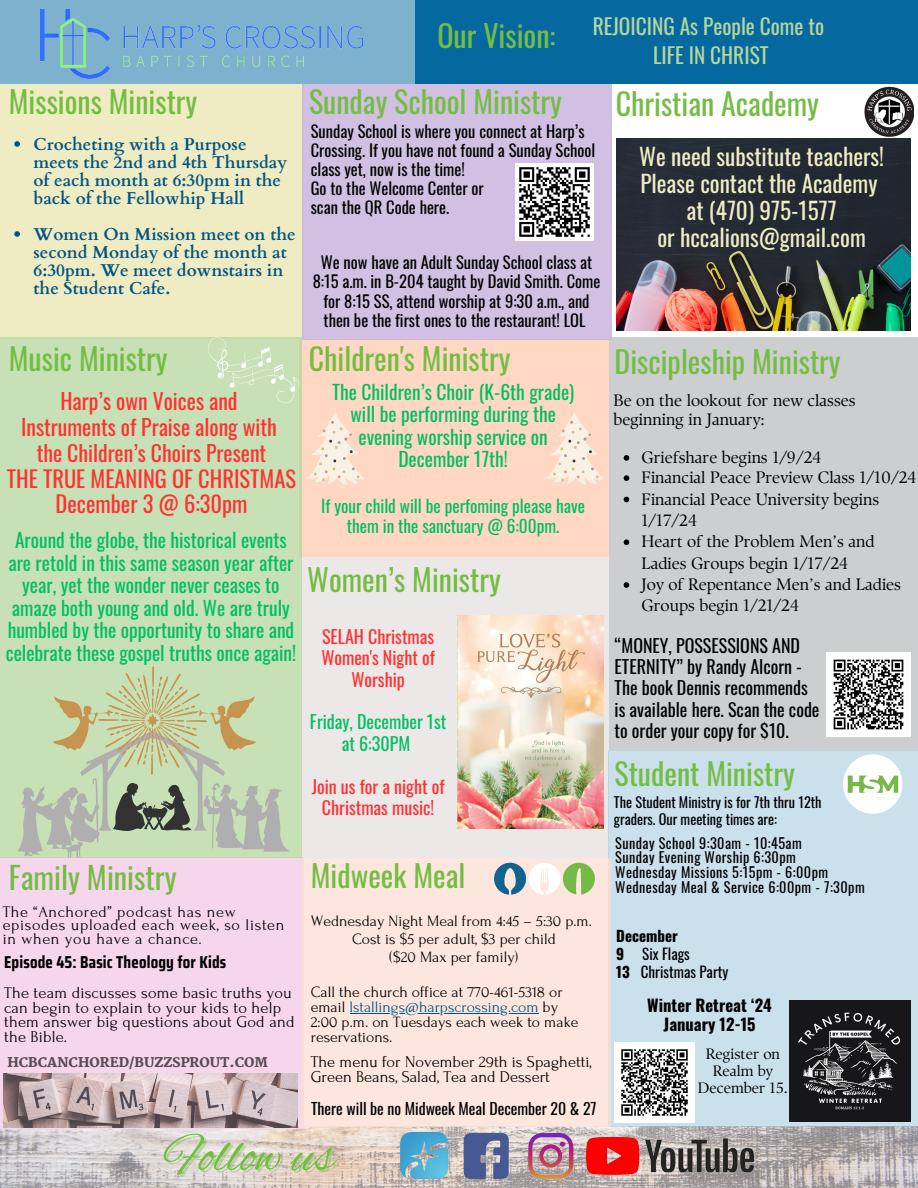
<style>
.page{position:relative;width:918px;height:1188px;background:#fff}
.page>*{position:absolute;margin:0;border:0;box-sizing:border-box;transform-origin:0 0}
.t1{font:54.6px "Alex Brush";color:#74bd43}
.t2{font:30.3px "Oswald";color:#74bd43}
.t3{font:30.15px "Oswald";color:#74bd43}
.t4{font:30px "Oswald";color:#74bd43}
.t5{font:23.25px "Oswald";color:#efecc3}
.t6{font:22.5px "Oswald";color:#ff3131}
.t7{font:21.75px "Oswald";color:#ff3131}
.t8{font:21.45px "Oswald";color:#b5d69d}
.t9{font:19.5px/22.5px "Oswald";color:#00bf63;text-align:center}
.t10{font:18px/21.3px "Oswald";color:#000}
.t11{font:18px/21.3px "Oswald";color:#ff3131;text-align:center}
.t12{font:18px/21.3px "Oswald";color:#00bf63;text-align:center}
.t13{font:700 17.25px/18px "Cardo";color:#035582}
.t14{font:17.25px/20.2px "Oswald";color:#00bf63;text-align:center}
.t15{font:700 17.25px "Saira Condensed";letter-spacing:.01em;color:#000}
.t16{font:16.5px/19.2px "Oswald";color:#000;text-align:center}
.t17{font:16.5px/21.3px "TY Serif D";color:#000}
.t18{font:16.5px/14.7px "Forum";letter-spacing:.01em;color:#000}
.t19{font:700 16.5px "Oswald";color:#000}
.t20{font:16.2px/13.5px "Forum";letter-spacing:.04em;color:#000}
.t21{font:15.75px/14.9px "Forum";color:#000}
.t22{font:15.75px "Oswald";color:#000}
.t23{font:15px/16.8px "TY Serif D";color:#000;text-align:center}
.t24{font:15px "Oswald";color:#000}
.t25{font:700 15px "Oswald";color:#000}
.t26{font:14.25px "Oswald";letter-spacing:.03em;color:#000}
.t27{font:14.25px/16.8px "Oswald";color:#000}
.t28{font:800 13.2px "Martel";color:#000}
.s1{color:#035582}
.s2{font-weight:700}
</style>
<div class="page">
<div style="left:0;top:1px;width:918px;height:83px;background:#05699f"></div>
<div style="left:0;top:0;width:414px;height:84px;background:#7eb1cd"></div>
<img style="left:40px;top:9px;width:322px;height:70px">
<img style="left:0;top:1127px;width:918px;height:61px">
<img style="left:401px;top:1132px;width:47px;height:47px">
<img style="left:454px;top:1127px;width:129px;height:57px">
<img style="left:583px;top:1132px;width:175px;height:47px">
<div style="left:0;top:84px;width:303px;height:255px;background:#efecc3"></div>
<div style="left:0;top:858px;width:303px;height:271px;background:#f6d6ed"></div>
<div style="left:302px;top:557px;width:307px;height:301px;background:#ece8e7"></div>
<div style="left:300px;top:339px;width:309px;height:218px;background:#ffd7c3"></div>
<div style="left:302px;top:84px;width:309px;height:256px;background:#d2c0e3"></div>
<img style="left:864px;top:86px;width:50px;height:51px">
<div style="left:608px;top:751px;width:310px;height:376px;background:#cae0eb"></div>
<img style="left:843px;top:754px;width:60px;height:60px">
<div style="left:609px;top:337px;width:308px;height:414px;background:#cccecf"></div>
<img style="left:614px;top:1042px;width:80px;height:80px">
<img style="left:4px;top:1074px;width:293px;height:54px">
<img style="left:516px;top:163px;width:78px;height:78px">
<div style="left:0;top:337px;width:301px;height:521px;background:#c7e0b5"></div>
<img style="left:458px;top:616px;width:146px;height:212px">
<svg style="left:18px;top:666px;width:271px;height:192px"></svg>
<svg style="left:207px;top:337px;width:92px;height:66px"></svg>
<img style="left:826px;top:653px;width:85px;height:84px">
<img style="left:790px;top:1000px;width:120px;height:122px">
<img style="left:617px;top:139px;width:293px;height:191px">
<div style="left:302px;top:858px;width:309px;height:269px;background:#fce6dd"></div>
<svg style="left:494px;top:863px;width:101px;height:31px"></svg>
<svg style="left:299px;top:411px;width:65px;height:74px"></svg>
<svg style="left:14px;top:141px;width:6px;height:6px"></svg>
<svg style="left:14px;top:231px;width:6px;height:6px"></svg>
<svg style="left:624px;top:455px;width:5px;height:6px"></svg>
<svg style="left:624px;top:475px;width:5px;height:6px"></svg>
<svg style="left:624px;top:497px;width:5px;height:5px"></svg>
<svg style="left:624px;top:539px;width:5px;height:6px"></svg>
<svg style="left:624px;top:582px;width:5px;height:6px"></svg>
<hr style="left:350px;top:1013px;width:189px;height:1px;background:#035582">
<svg style="left:544px;top:412px;width:59px;height:73px"></svg>
<p class="t4" style="left:9px;top:78px;width:190px">Missions Ministry</p>
<p class="t13" style="left:34px;top:136px;width:255px">Crocheting with a Purpose meets the 2nd and 4th Thursday of each month at 6:30pm in the back of the Fellowhip Hall</p>
<p class="t13" style="left:34px;top:226px;width:264px">Women On Mission meet on the second Monday of the month at<br>6:30pm. We meet downstairs in the Student Cafe.</p>
<p class="t4" style="left:9px;top:335px;width:160px">Music Ministry</p>
<p class="t7" style="left:60px;top:384px;width:179px">Harp’s own Voices and</p>
<p class="t7" style="left:21px;top:410px;width:257px">Instruments of Praise along with</p>
<p class="t7" style="left:37px;top:436px;width:231px">the Children’s Choirs Present</p>
<p class="t6" style="left:7px;top:461px;width:291px">THE TRUE MEANING OF CHRISTMAS</p>
<p class="t6" style="left:56px;top:487px;width:193px">December 3 @ 6:30pm</p>
<p class="t9" style="left:6px;top:528px;width:292px">Around the globe, the historical events are retold in this same season year after year, yet the wonder never ceases to amaze both young and old. We are truly humbled by the opportunity to share and celebrate these gospel truths once again!</p>
<p class="t3" style="left:437px;top:13px;width:120px">Our Vision:</p>
<p class="t8" style="left:593px;top:10px;width:233px">REJOICING As People Come to</p>
<p class="t8" style="left:653px;top:39px;width:117px">LIFE IN CHRIST</p>
<p class="t4" style="left:309px;top:78px;width:254px">Sunday School Ministry</p>
<p class="t16" style="left:311px;top:121px;width:286px;text-align:left">Sunday School is where you connect at Harp’s<br>Crossing. If you have not found a Sunday School class yet, now is the time!</p>
<p class="t16" style="left:311px;top:178px;width:175px">Go to the Welcome Center or</p>
<p class="t16" style="left:311px;top:197px;width:140px">scan the QR Code here.</p>
<p class="t16" style="left:313px;top:252px;width:289px">We now have an Adult Sunday School class at 8:15 a.m. in B-204 taught by David Smith. Come for 8:15 SS, attend worship at 9:30 a.m., and then be the first ones to the restaurant! LOL</p>
<p class="t4" style="left:616px;top:80px;width:205px">Christian Academy</p>
<p class="t5" style="left:639px;top:139px;width:247px">We need substitute teachers!</p>
<p class="t5" style="left:640px;top:166px;width:239px">Please contact the Academy</p>
<p class="t5" style="left:687px;top:193px;width:152px">at (470) 975-1577</p>
<p class="t5" style="left:657px;top:220px;width:210px">or hccalions@gmail.com</p>
<p class="t4" style="left:309px;top:335px;width:203px">Children's Ministry</p>
<p class="t4" style="left:615px;top:338px;width:228px">Discipleship Ministry</p>
<p class="t9" style="left:332px;top:380px;width:244px">The Children’s Choir (K-6th grade) will be performing during the evening worship service on<br>December 17th!</p>
<p class="t14" style="left:321px;top:495px;width:265px">If your child will be perfoming please have them in the sanctuary @ 6:00pm.</p>
<p class="t4" style="left:307px;top:556px;width:195px">Women’s Ministry</p>
<p class="t11" style="left:321px;top:625px;width:115px">SELAH Christmas<br>Women's Night of<br>Worship</p>
<p class="t12" style="left:310px;top:711px;width:138px">Friday, December 1st at 6:30PM</p>
<p class="t11" style="left:312px;top:775px;width:134px">Join us for a night of<br>Christmas music!</p>
<p class="t17" style="left:614px;top:390px;width:244px;line-height:19.2px">Be on the lookout for new classes beginning in January:</p>
<p class="t17" style="left:642px;top:447px;width:181px">Griefshare begins 1/9/24</p>
<p class="t17" style="left:642px;top:467px;width:276px">Financial Peace Preview Class 1/10/24</p>
<p class="t17" style="left:642px;top:488px;width:239px">Financial Peace University begins<br>1/17/24</p>
<p class="t17" style="left:642px;top:531px;width:235px">Heart of the Problem Men’s and<br>Ladies Groups begin 1/17/24</p>
<p class="t17" style="left:642px;top:574px;width:261px">Joy of Repentance Men’s and Ladies<br>Groups begin 1/21/24</p>
<p class="t10" style="left:615px;top:634px;width:206px">“MONEY, POSSESSIONS AND<br>ETERNITY” by Randy Alcorn -<br>The book Dennis recommends is available here. Scan the code to order your copy for $10.</p>
<p class="t4" style="left:615px;top:750px;width:182px">Student Ministry</p>
<p class="t27" style="left:614px;top:793px;width:209px">The Student Ministry is for 7th thru 12th graders. Our meeting times are:</p>
<p class="t26" style="left:615px;top:832px;width:188px">Sunday School 9:30am - 10:45am</p>
<p class="t26" style="left:615px;top:846px;width:182px">Sunday Evening Worship 6:30pm</p>
<p class="t26" style="left:615px;top:861px;width:214px">Wednesday Missions 5:15pm - 6:00pm</p>
<p class="t26" style="left:615px;top:876px;width:251px">Wednesday Meal &amp; Service 6:00pm - 7:30pm</p>
<p class="t4" style="left:311px;top:853px;width:156px">Midweek Meal</p>
<p class="t21" style="left:311px;top:913px;width:283px">Wednesday Night Meal from 4:45 – 5:30 p.m.</p>
<p class="t21" style="left:352px;top:932px;width:205px">Cost is $5 per adult, $3 per child</p>
<p class="t21" style="left:390px;top:950px;width:130px">($20 Max per family)</p>
<p class="t21" style="left:311px;top:985px;width:253px">Call the church office at 770-461-5318 or email <span class="s1">lstallings@harpscrossing.com</span> by</p>
<p class="t21" style="left:311px;top:1015px;width:269px">2:00 p.m. on Tuesdays each week to make reservations.</p>
<p class="t18" style="left:311px;top:1055px;width:282px">The menu for November 29th is Spaghetti,<br>Green Beans, Salad, Tea and Dessert</p>
<p class="t22" style="left:311px;top:1097px;width:287px">There will be no Midweek Meal December 20 &amp; 27</p>
<p class="t2" style="left:9px;top:854px;width:169px">Family Ministry</p>
<p class="t20" style="left:3px;top:905px;width:283px">The “Anchored” podcast has new episodes uploaded each week, so listen in when you have a chance.</p>
<p class="t25" style="left:616px;top:924px;width:63px">December</p>
<p class="t24" style="left:616px;top:942px;width:75px"><span class="s2">9</span> Six Flags</p>
<p class="t24" style="left:616px;top:960px;width:114px"><span class="s2">13</span> Christmas Party</p>
<p class="t15" style="left:4px;top:948px;width:224px">Episode 45: Basic Theology for Kids</p>
<p class="t18" style="left:4px;top:986px;width:292px">The team discusses some basic truths you can begin to explain to your kids to help them answer big questions about God and the Bible.</p>
<p class="t19" style="left:647px;top:992px;width:126px">Winter Retreat ‘24</p>
<p class="t19" style="left:664px;top:1011px;width:94px">January 12-15</p>
<p class="t23" style="left:698px;top:1045px;width:92px">Register on<br>Realm by<br>December 15.</p>
<p class="t28" style="left:7px;top:1055px;width:262px">HCBCANCHORED/BUZZSPROUT.COM</p>
<p class="t1" style="left:164px;top:1125px;width:171px">Follow us</p>
</div>
